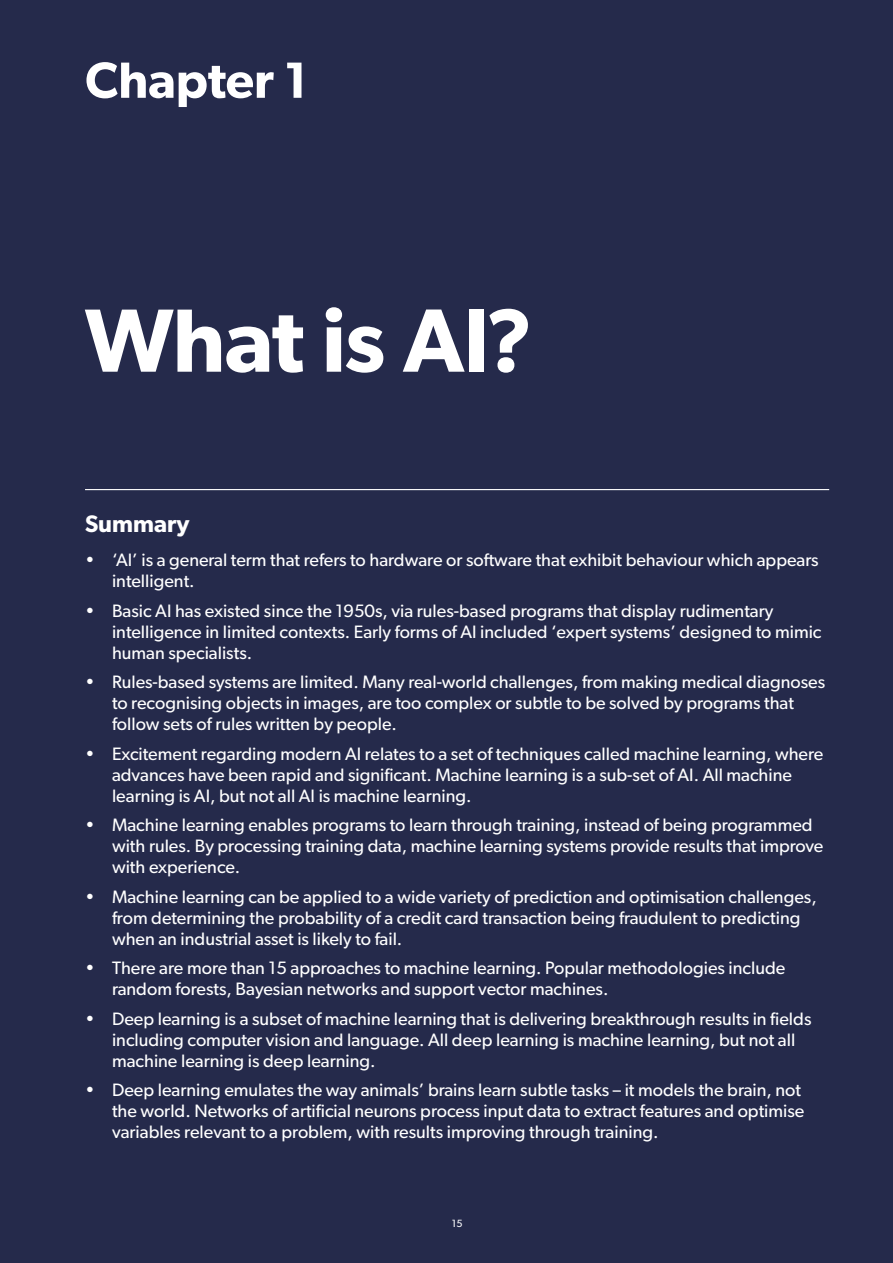
<style>
.page{position:relative;width:893px;height:1263px;background:#252a4b}
.page>*{position:absolute;margin:0;border:0;box-sizing:border-box;transform-origin:0 0}
.t1{font:600 90px "Gibson";letter-spacing:-.015em;color:#fff}
.t2{font:600 51px "Gibson";color:#fff}
.t3{font:600 24px "Gibson";color:#fff}
.t4{font:18px/21px "Gibson";color:#fff}
.t5{font:10.5px "Gibson";color:#fff}
</style>
<div class="page">
<hr style="left:85px;top:489px;width:744px;height:1px;background:#fff">
<h2 class="t2" style="left:85px;top:50px;width:224px">Chapter 1</h2>
<h1 class="t1" style="left:85px;top:287px;width:449px">What is AI?</h1>
<h3 class="t3" style="left:85px;top:510px;width:106px">Summary</h3>
<p class="t4" style="left:112px;top:549px;width:708px;text-indent:-27px">• ‘AI’ is a general term that refers to hardware or software that exhibit behaviour which appears intelligent.</p>
<p class="t4" style="left:112px;top:600px;width:711px;text-indent:-27px">• Basic AI has existed since the 1950s, via rules-based programs that display rudimentary intelligence in limited contexts. Early forms of AI included ‘expert systems’ designed to mimic human specialists.</p>
<p class="t4" style="left:112px;top:671px;width:715px;text-indent:-27px">• Rules-based systems are limited. Many real-world challenges, from making medical diagnoses to recognising objects in images, are too complex or subtle to be solved by programs that follow sets of rules written by people.</p>
<p class="t4" style="left:112px;top:743px;width:713px;text-indent:-27px">• Excitement regarding modern AI relates to a set of techniques called machine learning, where advances have been rapid and significant. Machine learning is a sub-set of AI. All machine learning is AI, but not all AI is machine learning.</p>
<p class="t4" style="left:112px;top:814px;width:713px;text-indent:-27px">• Machine learning enables programs to learn through training, instead of being programmed with rules. By processing training data, machine learning systems provide results that improve with experience.</p>
<p class="t4" style="left:112px;top:886px;width:706px;text-indent:-27px">• Machine learning can be applied to a wide variety of prediction and optimisation challenges, from determining the probability of a credit card transaction being fraudulent to predicting when an industrial asset is likely to fail.</p>
<p class="t4" style="left:112px;top:957px;width:675px;text-indent:-27px">• There are more than 15 approaches to machine learning. Popular methodologies include random forests, Bayesian networks and support vector machines.</p>
<p class="t4" style="left:112px;top:1008px;width:701px;text-indent:-27px">• Deep learning is a subset of machine learning that is delivering breakthrough results in fields including computer vision and language. All deep learning is machine learning, but not all machine learning is deep learning.</p>
<p class="t4" style="left:112px;top:1079px;width:694px;text-indent:-27px">• Deep learning emulates the way animals’ brains learn subtle tasks – it models the brain, not the world. Networks of artificial neurons process input data to extract features and optimise variables relevant to a problem, with results improving through training.</p>
<p class="t5" style="left:452px;top:1217px;width:12px">15</p>
</div>
